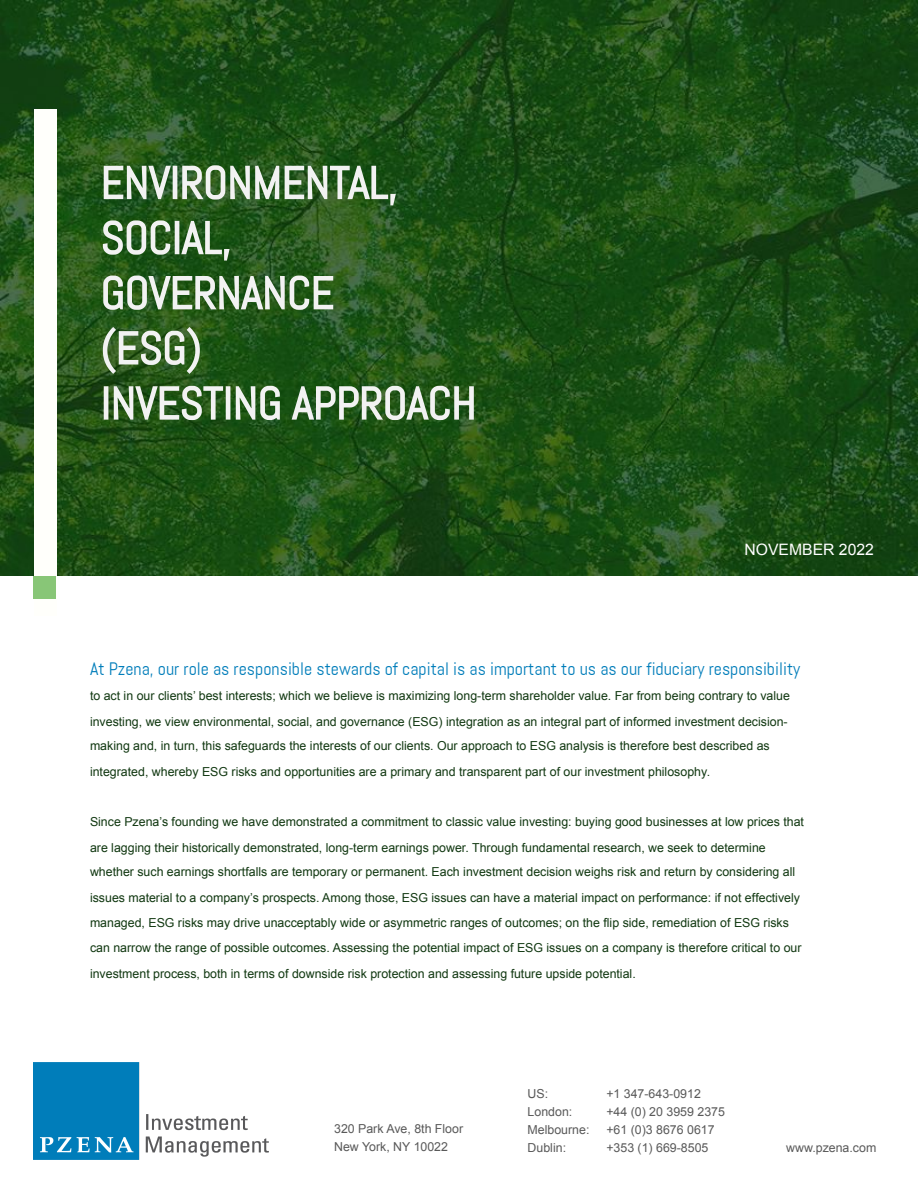
<style>
.page{position:relative;width:918px;height:1188px;background:#fff}
.page>*{position:absolute;margin:0;border:0;box-sizing:border-box;transform-origin:0 0}
.t1{font:18px "Abel";color:#007dba}
.t2{font:15.75px "Arial";color:#fff}
.t3{font:12.3px/25.3px "Arial";color:#113811}
.t4{font:12.3px/18px "Arial";color:#595959}
</style>
<div class="page">
<img style="left:0;top:0;width:918px;height:576px">
<div style="left:34px;top:109px;width:23px;height:506px;background:#fffffb"></div>
<div style="left:34px;top:576px;width:22px;height:22px;background:#88c677"></div>
<img style="left:34px;top:1062px;width:235px;height:98px">
<svg style="left:104px;top:165px;width:292px;height:40px"></svg>
<svg style="left:103px;top:220px;width:127px;height:41px"></svg>
<svg style="left:103px;top:276px;width:230px;height:34px"></svg>
<svg style="left:103px;top:327px;width:97px;height:47px"></svg>
<svg style="left:104px;top:386px;width:370px;height:34px"></svg>
<p class="t2" style="left:745px;top:540px;width:131px">NOVEMBER 2022</p>
<h1 class="t1" style="left:90px;top:657px;width:712px">At Pzena, our role as responsible stewards of capital is as important to us as our fiduciary responsibility</h1>
<p class="t3" style="left:90px;top:683px;width:702px">to act in our clients’ best interests; which we believe is maximizing long-term shareholder value. Far from being contrary to value investing, we view environmental, social, and governance (ESG) integration as an integral part of informed investment decision&shy;making and, in turn, this safeguards the interests of our clients. Our approach to ESG analysis is therefore best described as integrated, whereby ESG risks and opportunities are a primary and transparent part of our investment philosophy.</p>
<p class="t3" style="left:90px;top:809px;width:716px">Since Pzena’s founding we have demonstrated a commitment to classic value investing: buying good businesses at low prices that are lagging their historically demonstrated, long-term earnings power. Through fundamental research, we seek to determine whether such earnings shortfalls are temporary or permanent. Each investment decision weighs risk and return by considering all issues material to a company’s prospects. Among those, ESG issues can have a material impact on performance: if not effectively managed, ESG risks may drive unacceptably wide or asymmetric ranges of outcomes; on the flip side, remediation of ESG risks can narrow the range of possible outcomes. Assessing the potential impact of ESG issues on a company is therefore critical to our investment process, both in terms of downside risk protection and assessing future upside potential.</p>
<p class="t4" style="left:334px;top:1120px;width:131px">320 Park Ave, 8th Floor<br>New York, NY 10022</p>
<p class="t4" style="left:528px;top:1085px;width:63px">US:<br>London:<br>Melbourne:<br>Dublin:</p>
<p class="t4" style="left:606px;top:1085px;width:120px">+1 347-643-0912 +44 (0) 20 3959 2375 +61 (0)3 8676 0617 +353 (1) 669-8505</p>
<p class="t4" style="left:786px;top:1139px;width:92px">www.pzena.com</p>
</div>
